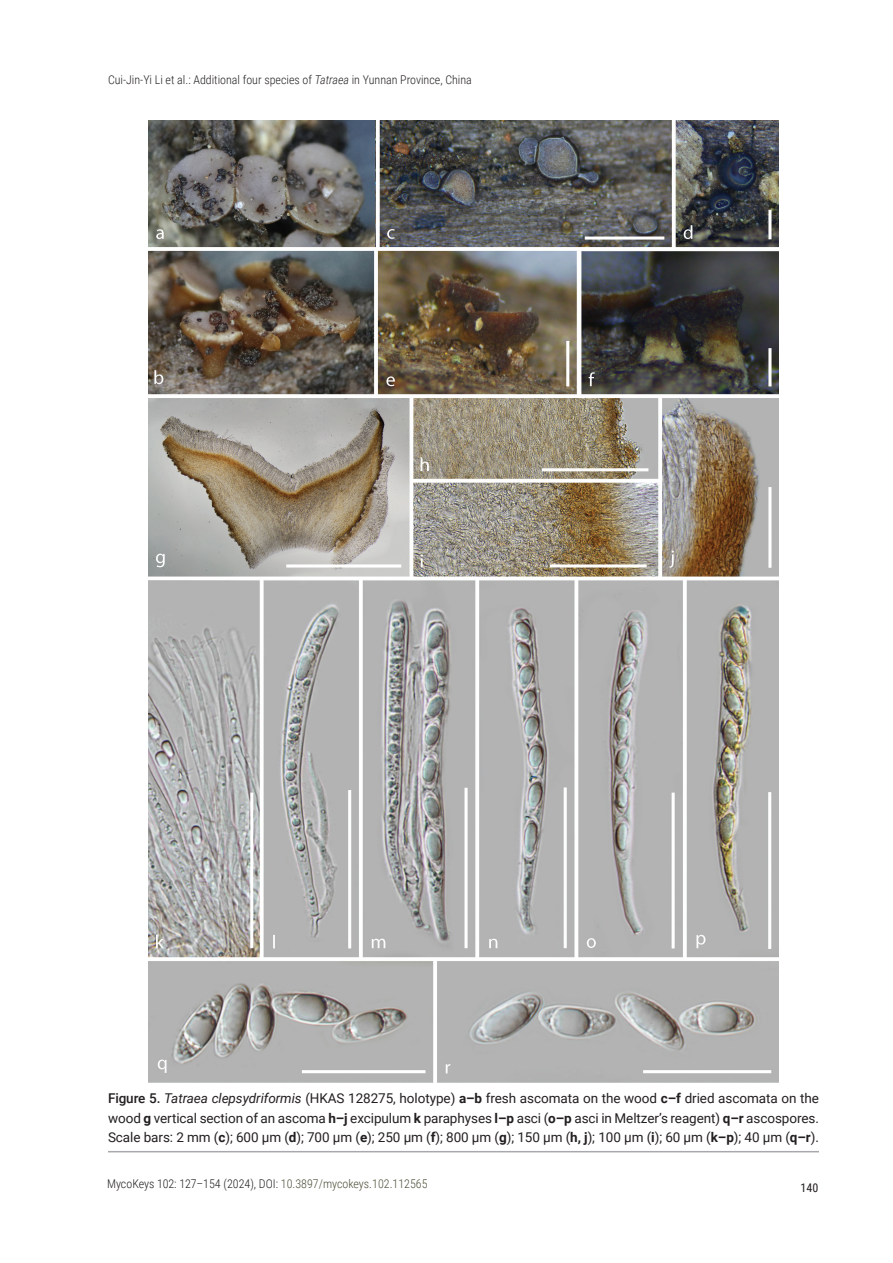
<style>
.page{position:relative;width:893px;height:1263px;background:#fff}
.page>*{position:absolute;margin:0;border:0;box-sizing:border-box;transform-origin:0 0}
.FIG_-_Caption{font:13.5px/19.8px "Roboto";letter-spacing:-.005em;color:#231f20;text-align:justify}
.t1{font:300 12px "Roboto Condensed";color:#231f20}
.t2{font:12px "Roboto Condensed";color:#231f20}
.s1{font-style:italic}
.s2{font-weight:500}
.s3{font-weight:700}
.s4{color:#4c4d37}
</style>
<div class="page">
<hr style="left:108px;top:1151px;width:711px;height:1px;background:#a8a9ad">
<img style="left:148px;top:121px;width:631px;height:961px">
<p class="t1" style="left:108px;top:71px;width:365px">Cui-Jin-Yi Li et al.: Additional four species of <span class="s1">Tatraea</span> in Yunnan Province, China</p>
<p class="FIG_-_Caption" style="left:108px;top:1087px;width:712px"><span class="s2">Figure 5.</span> <span class="s1">Tatraea clepsydriformis</span> (HKAS 128275, holotype) <span class="s3">a–b</span> fresh ascomata on the wood <span class="s3">c–f</span> dried ascomata on the wood <span class="s3">g</span> vertical section of an ascoma <span class="s3">h–j</span> excipulum <span class="s3">k</span> paraphyses <span class="s3">l–p</span> asci (<span class="s3">o–p</span> asci in Meltzer’s reagent) <span class="s3">q–r</span> ascospores.<br>Scale bars: 2 mm (<span class="s3">c</span>); 600 μm (<span class="s3">d</span>); 700 μm (<span class="s3">e</span>); 250 μm (<span class="s3">f</span>); 800 μm (<span class="s3">g</span>); 150 μm (<span class="s3">h, j</span>); 100 μm (<span class="s3">i</span>); 60 μm (<span class="s3">k–p</span>); 40 μm (<span class="s3">q–r</span>).</p>
<p class="t1" style="left:107px;top:1175px;width:322px">MycoKeys 102: 127–154 (2024), DOI: <span class="s4">10.3897/mycokeys.102.112565</span></p>
<p class="t2" style="left:801px;top:1179px;width:19px">140</p>
</div>
